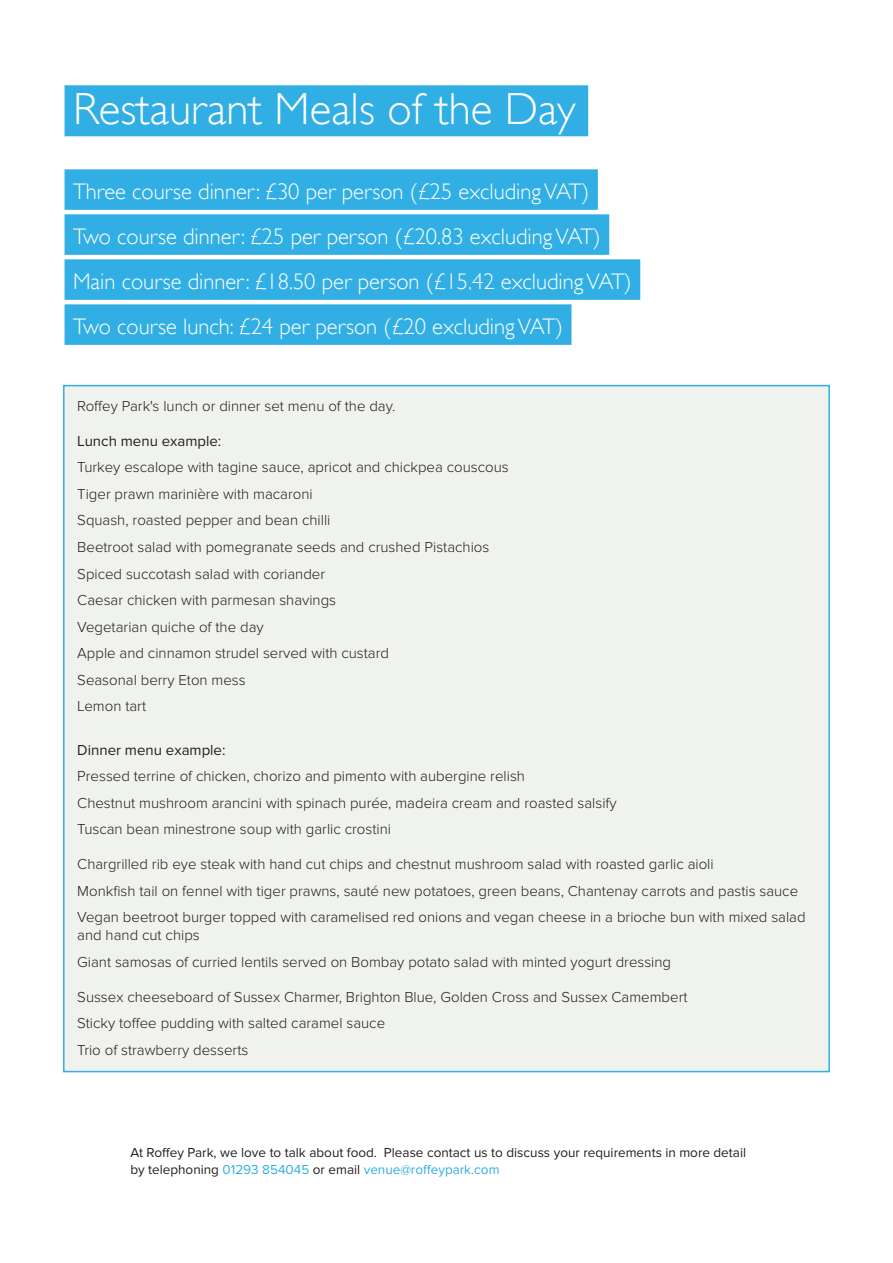
<style>
.page{position:relative;width:893px;height:1263px;background:#fff}
.page>*{position:absolute;margin:0;border:0;box-sizing:border-box;transform-origin:0 0}
.Page_Heading_Pink{font:300 45px "Gill Sans";color:#fff}
.Sub_heading_Pink{font:300 22.5px "Gill Sans";color:#fff}
.t1{font:300 15px/18px "Proxima Nova";color:#231f20}
.t2{font:15px "Proxima Nova";color:#231f20}
.t3{font:13.5px/16.5px "Proxima Nova";color:#231f20}
.s1{color:#31afe4}
</style>
<div class="page">
<div style="left:65px;top:85px;width:523px;height:51px;background:#31afe4"></div>
<div style="left:64px;top:386px;width:765px;height:685px;background:#eff2ed"></div>
<div style="left:65px;top:169px;width:533px;height:41px;background:#31afe4"></div>
<div style="left:65px;top:214px;width:544px;height:41px;background:#31afe4"></div>
<div style="left:65px;top:259px;width:575px;height:41px;background:#31afe4"></div>
<div style="left:65px;top:304px;width:506px;height:41px;background:#31afe4"></div>
<p class="Page_Heading_Pink" style="left:73px;top:82px;width:504px">Restaurant Meals of the Day</p>
<p class="Sub_heading_Pink" style="left:73px;top:178px;width:518px">Three course dinner: £30 per person (£25 excluding VAT)</p>
<p class="Sub_heading_Pink" style="left:73px;top:223px;width:529px">Two course dinner: £25 per person (£20.83 excluding VAT)</p>
<p class="Sub_heading_Pink" style="left:73px;top:268px;width:560px">Main course dinner: £18.50 per person (£15.42 excluding VAT)</p>
<p class="Sub_heading_Pink" style="left:73px;top:313px;width:491px">Two course lunch: £24 per person (£20 excluding VAT)</p>
<p class="t1" style="left:77px;top:397px;width:320px">Roffey Park's lunch or dinner set menu of the day.</p>
<p class="t2" style="left:77px;top:432px;width:146px">Lunch menu example:</p>
<p class="t1" style="left:77px;top:459px;width:433px">Turkey escalope with tagine sauce, apricot and chickpea couscous</p>
<p class="t1" style="left:77px;top:485px;width:237px">Tiger prawn marinière with macaroni</p>
<p class="t1" style="left:77px;top:512px;width:255px">Squash, roasted pepper and bean chilli</p>
<p class="t1" style="left:77px;top:538px;width:414px">Beetroot salad with pomegranate seeds and crushed Pistachios</p>
<p class="t1" style="left:77px;top:565px;width:249px">Spiced succotash salad with coriander</p>
<p class="t1" style="left:77px;top:591px;width:260px">Caesar chicken with parmesan shavings</p>
<p class="t1" style="left:77px;top:618px;width:188px">Vegetarian quiche of the day</p>
<p class="t1" style="left:77px;top:644px;width:313px">Apple and cinnamon strudel served with custard</p>
<p class="t1" style="left:77px;top:671px;width:170px">Seasonal berry Eton mess</p>
<p class="t1" style="left:77px;top:697px;width:70px">Lemon tart</p>
<p class="t2" style="left:77px;top:741px;width:150px">Dinner menu example:</p>
<p class="t1" style="left:77px;top:767px;width:449px">Pressed terrine of chicken, chorizo and pimento with aubergine relish</p>
<p class="t1" style="left:77px;top:794px;width:541px">Chestnut mushroom arancini with spinach purée, madeira cream and roasted salsify</p>
<p class="t1" style="left:77px;top:820px;width:315px">Tuscan bean minestrone soup with garlic crostini</p>
<p class="t1" style="left:77px;top:855px;width:638px">Chargrilled rib eye steak with hand cut chips and chestnut mushroom salad with roasted garlic aioli</p>
<p class="t1" style="left:77px;top:882px;width:722px">Monkfish tail on fennel with tiger prawns, sauté new potatoes, green beans, Chantenay carrots and pastis sauce</p>
<p class="t1" style="left:77px;top:908px;width:730px">Vegan beetroot burger topped with caramelised red onions and vegan cheese in a brioche bun with mixed salad and hand cut chips</p>
<p class="t1" style="left:77px;top:953px;width:595px">Giant samosas of curried lentils served on Bombay potato salad with minted yogurt dressing</p>
<p class="t1" style="left:77px;top:988px;width:612px">Sussex cheeseboard of Sussex Charmer, Brighton Blue, Golden Cross and Sussex Camembert</p>
<p class="t1" style="left:77px;top:1014px;width:309px">Sticky toffee pudding with salted caramel sauce</p>
<p class="t1" style="left:77px;top:1041px;width:173px">Trio of strawberry desserts</p>
<p class="t3" style="left:130px;top:1145px;width:617px">At Roffey Park, we love to talk about food. Please contact us to discuss your requirements in more detail by telephoning <span class="s1">01293 854045</span> or email <span class="s1">venue@roffeypark.com</span></p>
</div>
